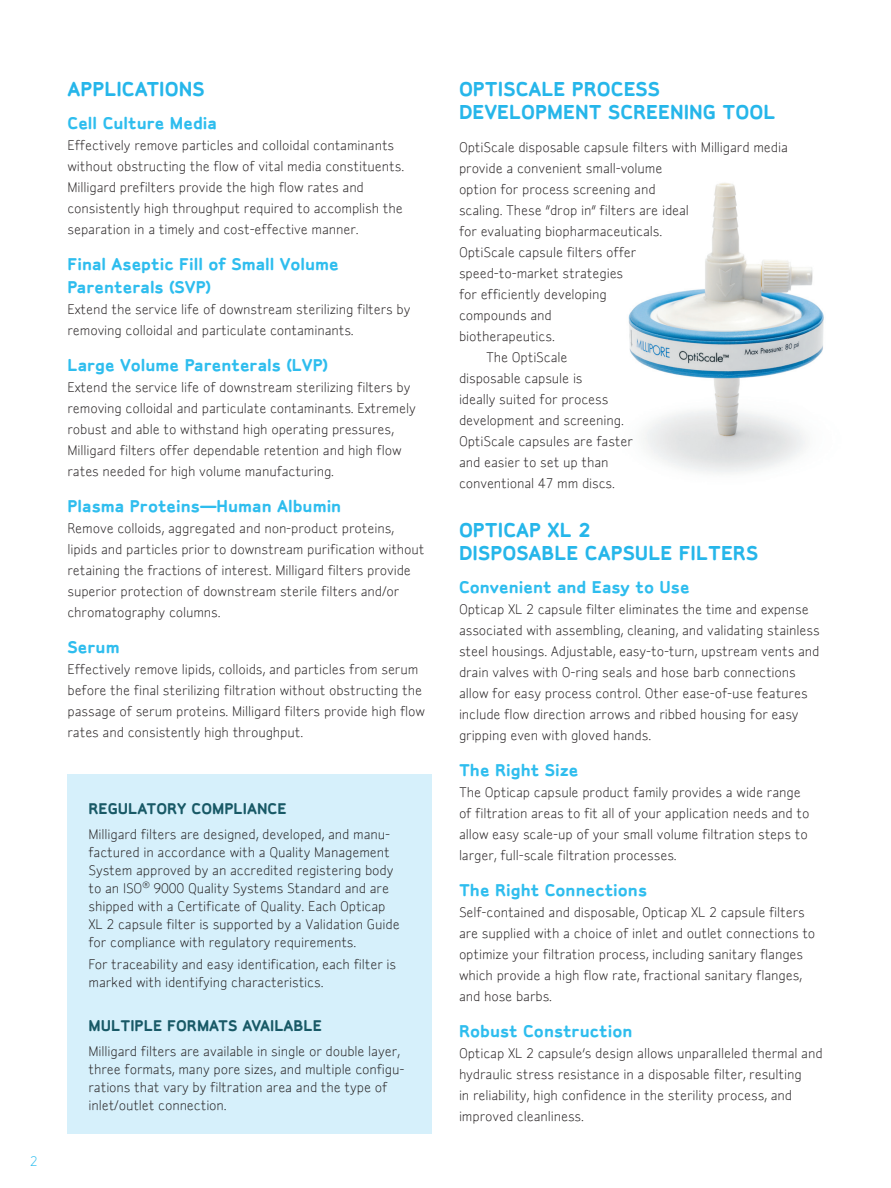
<style>
.page{position:relative;width:891px;height:1188px;background:#fff}
.page>*{position:absolute;margin:0;border:0;box-sizing:border-box;transform-origin:0 0}
.ParagraphHeader1-Dar{font:700 19.5px/22.5px "Millipore Sylvia XO";color:#26b6ea}
.ParagraphHeader2-Bri{font:700 16.5px/22.5px "Millipore Sylvia XO";color:#2ebdee}
.ParagraphHeader2-Bri-2{font:700 15px "Millipore Sylvia XO";color:#185966}
.ParagraphText{font:13.5px/21px "Millipore Sylvia XO";letter-spacing:-.01em;color:#231f20}
.t1{font:13.5px "Millipore Sylvia XO";color:#2ebdee}
</style>
<div class="page">
<img style="left:628px;top:183px;width:196px;height:291px">
<div style="left:68px;top:774px;width:364px;height:360px;background:#d6f0fb"></div>
<p class="t1" style="left:30px;top:1154px;width:9px">2</p>
<p class="ParagraphHeader1-Dar" style="left:68px;top:78px;width:137px">Applications</p>
<p class="ParagraphHeader2-Bri" style="left:68px;top:112px;width:151px">Cell Culture Media</p>
<p class="ParagraphText" style="left:68px;top:135px;width:338px">Effectively remove particles and colloidal contaminants without obstructing the flow of vital media constituents.<br>Milligard prefilters provide the high flow rates and consistently high throughput required to accomplish the separation in a timely and cost-effective manner.</p>
<p class="ParagraphHeader2-Bri" style="left:68px;top:253px;width:273px">Final Aseptic Fill of Small Volume<br>Parenterals (SVP)</p>
<p class="ParagraphText" style="left:68px;top:298px;width:345px">Extend the service life of downstream sterilizing filters by removing colloidal and particulate contaminants.</p>
<p class="ParagraphHeader2-Bri" style="left:68px;top:354px;width:236px">Large Volume Parenterals (LVP</p>
<p class="ParagraphHeader2-Bri" style="left:323px;top:354px;width:7px">)</p>
<p class="ParagraphText" style="left:68px;top:376px;width:350px">Extend the service life of downstream sterilizing filters by removing colloidal and particulate contaminants. Extremely robust and able to withstand high operating pressures, Milligard filters offer dependable retention and high flow rates needed for high volume manufacturing.</p>
<p class="ParagraphHeader2-Bri" style="left:68px;top:495px;width:275px">Plasma Proteins—Human Albumin</p>
<p class="ParagraphText" style="left:68px;top:517px;width:359px">Remove colloids, aggregated and non-product proteins, lipids and particles prior to downstream purification without retaining the fractions of interest. Milligard filters provide superior protection of downstream sterile filters and/or chromatography columns.</p>
<p class="ParagraphHeader2-Bri" style="left:68px;top:636px;width:54px">Serum</p>
<p class="ParagraphText" style="left:68px;top:658px;width:359px">Effectively remove lipids, colloids, and particles from serum before the final sterilizing filtration without obstructing the passage of serum proteins. Milligard filters provide high flow rates and consistently high throughput.</p>
<p class="ParagraphHeader2-Bri-2" style="left:88px;top:799px;width:115px">Regulatory Com</p>
<p class="ParagraphHeader2-Bri-2" style="left:224px;top:799px;width:64px">pliance</p>
<p class="ParagraphText" style="left:88px;top:825px;width:313px;line-height:18px">Milligard filters are designed, developed, and manu&shy;factured in accordance with a Quality Management System approved by an accredited registering body to an ISO<sup>®</sup> 9000 Quality Systems Standard and are shipped with a Certificate of Quality. Each Opticap XL 2 capsule filter is supported by a Validation Guide for compliance with regulatory requirements.</p>
<p class="ParagraphText" style="left:88px;top:955px;width:309px;line-height:18px">For traceability and easy identification, each filter is marked with identifying characteristics.</p>
<p class="ParagraphHeader2-Bri-2" style="left:88px;top:1016px;width:235px">Multiple Formats Available</p>
<p class="ParagraphText" style="left:88px;top:1042px;width:318px;line-height:18px">Milligard filters are available in single or double layer, three formats, many pore sizes, and multiple configu&shy;rations that vary by filtration area and the type of inlet/outlet connection.</p>
<p class="ParagraphHeader1-Dar" style="left:459px;top:78px;width:318px">OptiScale Process<br>Development Screening Tool</p>
<p class="ParagraphText" style="left:459px;top:136px;width:330px">OptiScale disposable capsule filters with Milligard media provide a convenient small-volume<br>option for process screening and<br>scaling. These “drop in” filters are ideal<br>for evaluating biopharmaceuticals.<br>OptiScale capsule filters offer<br>speed-to-market strategies<br>for efficiently developing<br>compounds and<br>biotherapeutics.</p>
<p class="ParagraphText" style="left:459px;top:346px;width:176px;text-indent:27px">The OptiScale<br>disposable capsule is<br>ideally suited for process development and screening.<br>OptiScale capsules are faster and easier to set up than conventional 47 mm discs.</p>
<p class="ParagraphHeader1-Dar" style="left:459px;top:519px;width:299px">Opticap XL 2<br>Disposable Capsule Filters</p>
<p class="ParagraphHeader2-Bri" style="left:459px;top:576px;width:232px">Convenient and Easy to Use</p>
<p class="ParagraphText" style="left:459px;top:598px;width:362px">Opticap XL 2 capsule filter eliminates the time and expense associated with assembling, cleaning, and validating stainless steel housings. Adjustable, easy-to-turn, upstream vents and drain valves with O-ring seals and hose barb connections allow for easy process control. Other ease-of-use features include flow direction arrows and ribbed housing for easy gripping even with gloved hands.</p>
<p class="ParagraphHeader2-Bri" style="left:459px;top:759px;width:121px">The Right Size</p>
<p class="ParagraphText" style="left:459px;top:781px;width:352px">The Opticap capsule product family provides a wide range of filtration areas to fit all of your application needs and to allow easy scale-up of your small volume filtration steps to larger, full-scale filtration processes.</p>
<p class="ParagraphHeader2-Bri" style="left:459px;top:879px;width:190px">The Right Connections</p>
<p class="ParagraphText" style="left:459px;top:901px;width:358px">Self-contained and disposable, Opticap XL 2 capsule filters are supplied with a choice of inlet and outlet connections to optimize your filtration process, including sanitary flanges which provide a high flow rate, fractional sanitary flanges, and hose barbs.</p>
<p class="ParagraphHeader2-Bri" style="left:459px;top:1020px;width:175px">Robust Construction</p>
<p class="ParagraphText" style="left:459px;top:1042px;width:365px">Opticap XL 2 capsule’s design allows unparalleled thermal and hydraulic stress resistance in a disposable filter, resulting<br>in reliability, high confidence in the sterility process, and improved cleanliness.</p>
</div>
